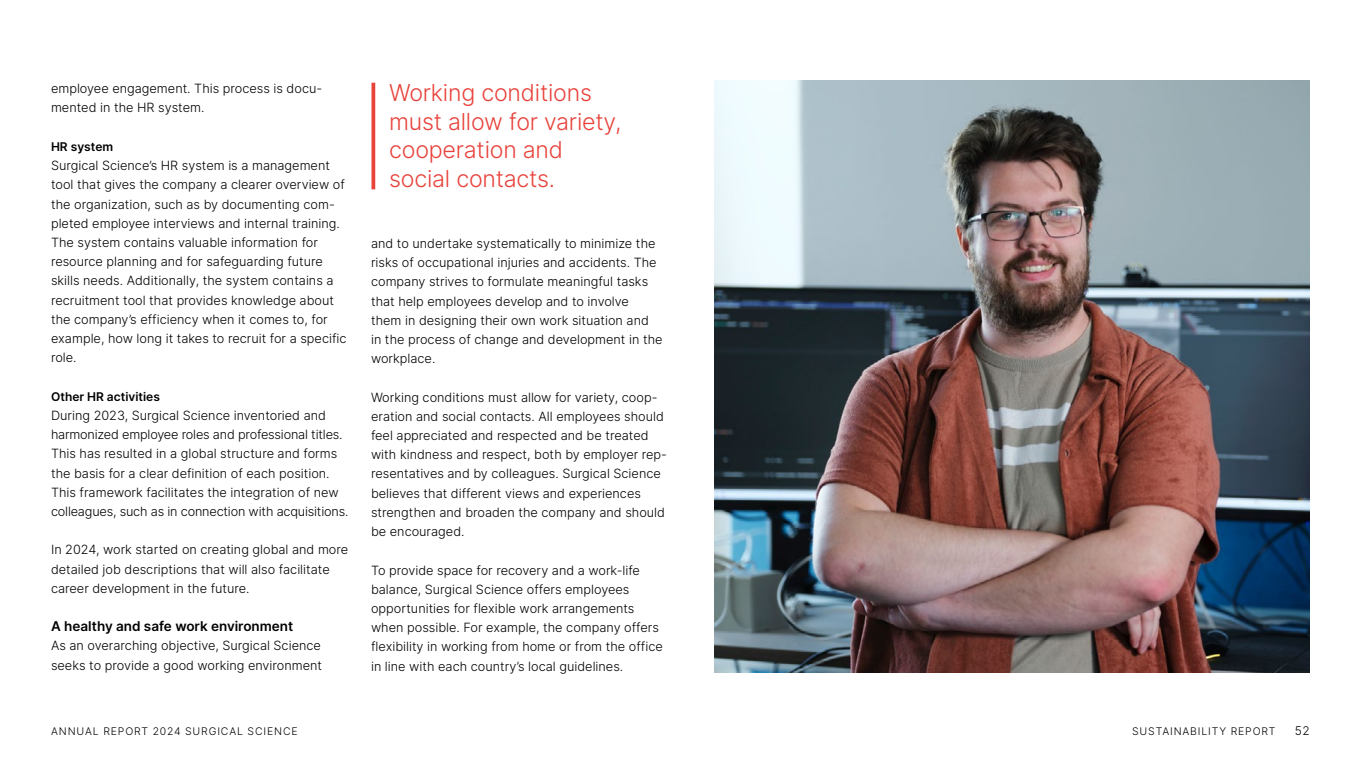
<style>
.page{position:relative;width:1361px;height:766px;background:#fff}
.page>*{position:absolute;margin:0;border:0;box-sizing:border-box;transform-origin:0 0}
.t1{font:300 23.25px/28.5px "Inter";letter-spacing:-.01em;color:#e8423b}
.t2{font:600 13.5px "Inter";color:#000}
.t3{font:300 12.75px/19.2px "Inter";color:#000}
.t4{font:600 12px "Inter";color:#000}
.t5{font:300 12px "Inter";color:#000}
.t6{font:300 10.5px "Inter";letter-spacing:.08em;color:#000}
</style>
<div class="page">
<img style="left:714px;top:81px;width:596px;height:591px">
<svg style="left:371px;top:83px;width:4px;height:106px"></svg>
<p class="t3" style="left:51px;top:79px;width:273px">employee engagement. This process is docu&shy;mented in the HR system.</p>
<p class="t4" style="left:51px;top:137px;width:64px">HR system</p>
<p class="t3" style="left:51px;top:156px;width:297px">Surgical Science’s HR system is a management tool that gives the company a clearer overview of the organization, such as by documenting com&shy;pleted employee interviews and internal training.<br>The system contains valuable information for resource planning and for safeguarding future skills needs. Additionally, the system contains a recruitment tool that provides knowledge about the company’s efficiency when it comes to, for example, how long it takes to recruit for a specific role.</p>
<p class="t4" style="left:51px;top:387px;width:110px">Other HR activities</p>
<p class="t3" style="left:51px;top:405px;width:299px">During 2023, Surgical Science inventoried and harmonized employee roles and professional titles.<br>This has resulted in a global structure and forms the basis for a clear definition of each position.<br>This framework facilitates the integration of new colleagues, such as in connection with acquisitions.</p>
<p class="t3" style="left:51px;top:540px;width:299px">In 2024, work started on creating global and more detailed job descriptions that will also facilitate career development in the future.</p>
<p class="t2" style="left:51px;top:616px;width:244px">A healthy and safe work environment</p>
<p class="t3" style="left:51px;top:636px;width:272px">As an overarching objective, Surgical Science seeks to provide a good working environment</p>
<h1 class="t1" style="left:389px;top:78px;width:234px">Working conditions must allow for variety, cooperation and social contacts.</h1>
<p class="t3" style="left:371px;top:233px;width:293px">and to undertake systematically to minimize the risks of occupational injuries and accidents. The company strives to formulate meaningful tasks that help employees develop and to involve them in designing their own work situation and<br>in the process of change and development in the workplace.</p>
<p class="t3" style="left:371px;top:387px;width:297px">Working conditions must allow for variety, coop&shy;eration and social contacts. All employees should feel appreciated and respected and be treated with kindness and respect, both by employer rep&shy;resentatives and by colleagues. Surgical Science believes that different views and experiences strengthen and broaden the company and should be encouraged.</p>
<p class="t3" style="left:371px;top:560px;width:293px">To provide space for recovery and a work-life balance, Surgical Science offers employees opportunities for flexible work arrangements when possible. For example, the company offers flexibility in working from home or from the office in line with each country’s local guidelines.</p>
<p class="t6" style="left:51px;top:723px;width:248px">ANNUAL REPORT 2024 SURGICAL SCIENCE</p>
<p class="t6" style="left:1132px;top:723px;width:145px">SUSTAINABILITY REPORT</p>
<p class="t5" style="left:1295px;top:721px;width:16px">52</p>
</div>
